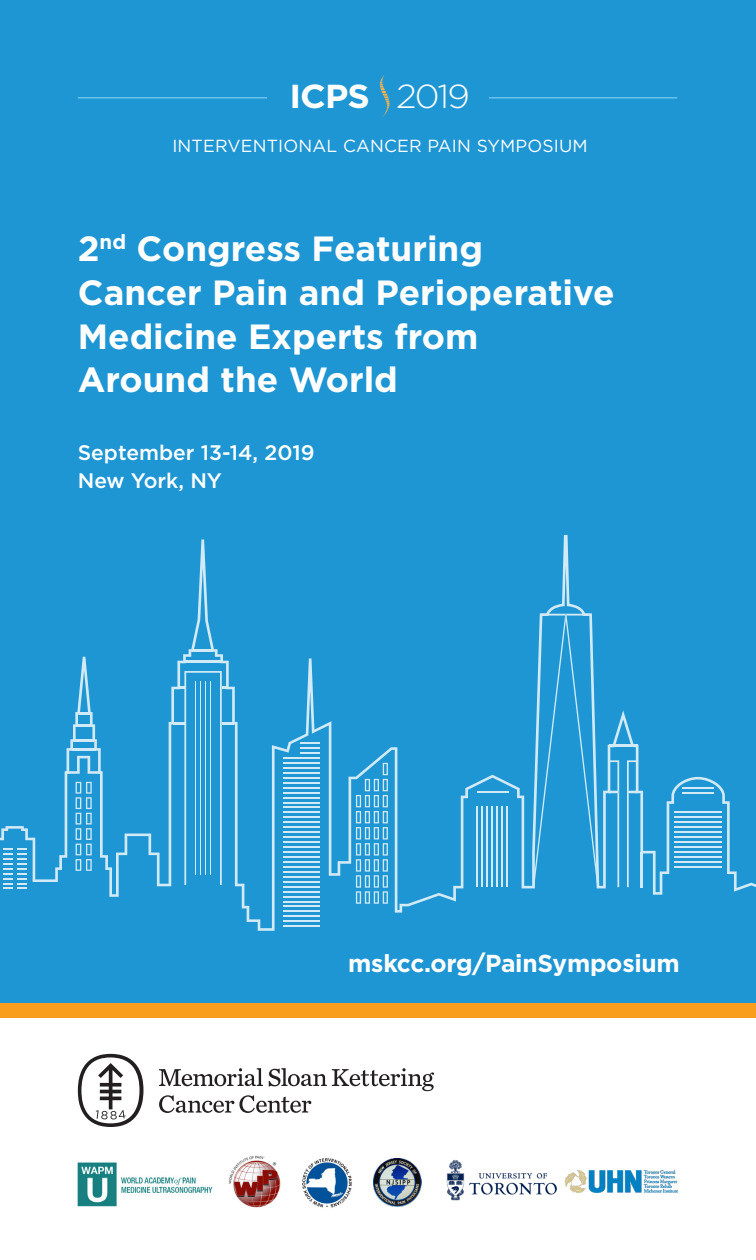
<style>
.page{position:relative;width:756px;height:1260px;background:#fff}
.page>*{position:absolute;margin:0;border:0;box-sizing:border-box;transform-origin:0 0}
.t1{font:700 35px "Gotham";color:#fff}
.t2{font:700 33.25px "Gotham";color:#fff;scale:1.05 1}
.t3{font:700 24.5px "Gotham";letter-spacing:-.01em;color:#fff}
.t4{font:500 21px "Gotham";color:#fff}
.t5{font:17.5px "Gotham";letter-spacing:.01em;color:#fff}
.s1{font-weight:300}
</style>
<div class="page">
<div style="left:0;top:0;width:756px;height:1017px;background:#1e96d3"></div>
<svg style="left:380px;top:75px;width:10px;height:43px"></svg>
<hr style="left:78px;top:97px;width:189px;height:1px;background:#8dd8f8">
<hr style="left:489px;top:97px;width:188px;height:1px;background:#8dd8f8">
<svg style="left:0;top:535px;width:756px;height:396px"></svg>
<svg style="left:78px;top:1054px;width:356px;height:73px"></svg>
<div style="left:0;top:1003px;width:756px;height:14px;background:#f99e1c"></div>
<img style="left:228px;top:1155px;width:53px;height:53px">
<img style="left:77px;top:1162px;width:136px;height:45px">
<img style="left:373px;top:1158px;width:49px;height:49px">
<img style="left:302px;top:1158px;width:50px;height:50px">
<img style="left:446px;top:1159px;width:112px;height:42px">
<img style="left:566px;top:1170px;width:111px;height:23px">
<p class="t2" style="left:289px;top:74px;width:173px">ICPS <span class="s1">2019</span></p>
<p class="t5" style="left:172px;top:135px;width:417px">INTERVENTIONAL CANCER PAIN SYMPOSIUM</p>
<p class="t1" style="left:78px;top:226px;width:407px">2<sup>nd</sup> Congress Featuring</p>
<p class="t1" style="left:78px;top:269px;width:538px">Cancer Pain and Perioperative</p>
<p class="t1" style="left:78px;top:313px;width:402px">Medicine Experts from</p>
<p class="t1" style="left:78px;top:357px;width:322px">Around the World</p>
<p class="t4" style="left:78px;top:438px;width:238px">September 13-14, 2019</p>
<p class="t4" style="left:78px;top:466px;width:146px">New York, NY</p>
<p class="t3" style="left:348px;top:947px;width:333px">mskcc.org/PainSymposium</p>
</div>
